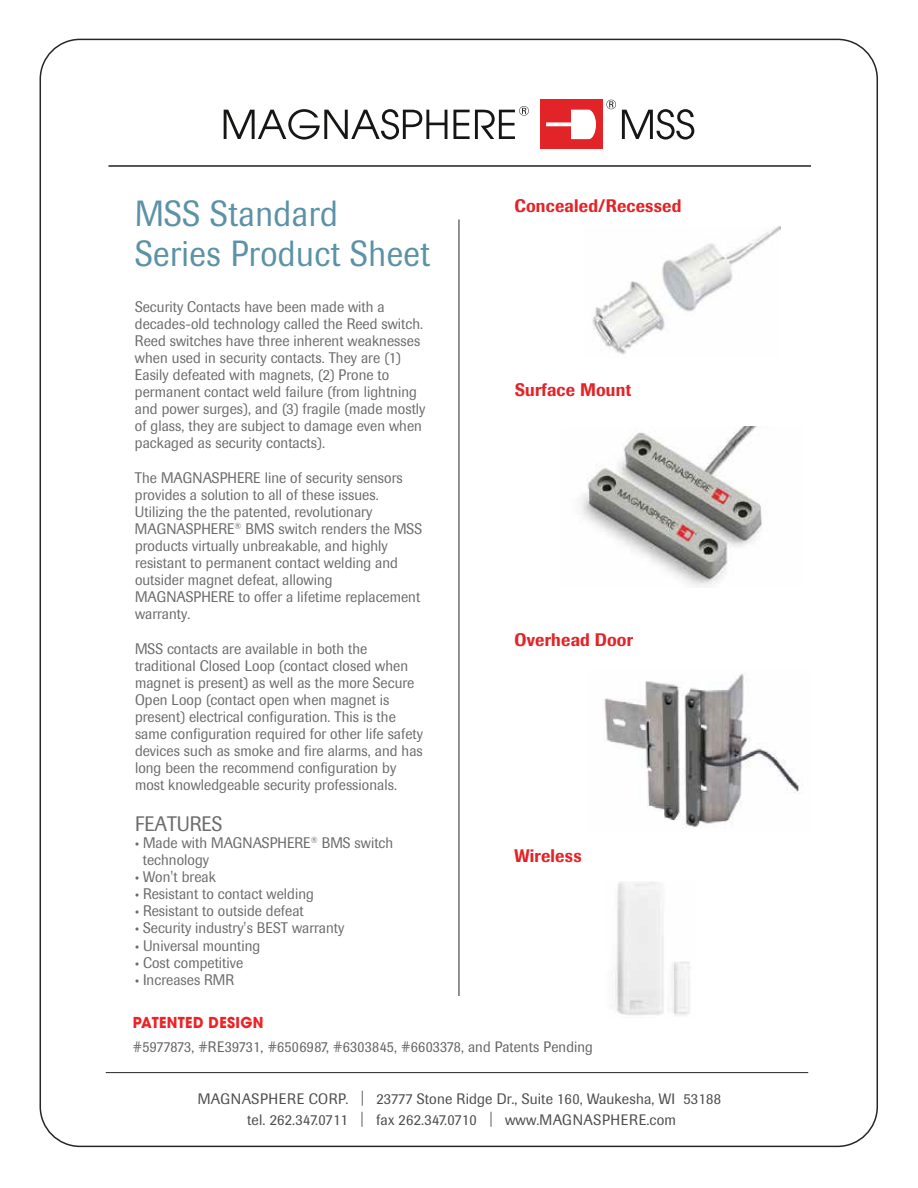
<style>
.page{position:relative;width:918px;height:1188px;background:#fff}
.page>*{position:absolute;margin:0;border:0;box-sizing:border-box;transform-origin:0 0}
.t1{font:36px/39.3px "Imago";letter-spacing:.015em;color:#5b92a5;scale:.91 1}
.t2{font:20.7px "Imago";color:#6b6b6b;scale:.94 1}
.t3{font:500 18px "Imago";letter-spacing:.015em;color:#e22428;scale:.92 1}
.t4{font:15.15px/17.1px "Imago";letter-spacing:.005em;color:#6b6b6b;scale:.94 1}
.t5{font:15px/20.9px "Imago";letter-spacing:.01em;color:#4d4d4f;text-align:center}
.t6{font:15px "Imago";letter-spacing:.01em;color:#636466;scale:.94 1}
.t7{font:700 15px "Avant Garde";letter-spacing:.025em;color:#ed2227;scale:.94 1}
.s1{font-family:"Myriad Pro"}
</style>
<div class="page">
<div style="left:540px;top:100px;width:62px;height:49px;background:#e22428"></div>
<svg style="left:224px;top:109px;width:223px;height:31px"></svg>
<svg style="left:622px;top:109px;width:72px;height:31px"></svg>
<svg style="left:454px;top:106px;width:75px;height:33px"></svg>
<svg style="left:606px;top:100px;width:10px;height:9px"></svg>
<svg style="left:546px;top:110px;width:50px;height:29px"></svg>
<hr style="left:106px;top:1072px;width:702px;height:1px;background:#272525">
<hr style="left:108px;top:165px;width:703px;height:2px;background:#272525">
<hr style="left:459px;top:220px;width:1px;height:776px;background:#272525">
<img style="left:615px;top:882px;width:75px;height:134px">
<img style="left:592px;top:226px;width:188px;height:129px">
<img style="left:581px;top:426px;width:181px;height:161px">
<img style="left:604px;top:673px;width:199px;height:156px">
<h1 class="t1" style="left:135px;top:195px;width:326px">MSS Standard<br>Series Product Sheet</h1>
<p class="t4" style="left:135px;top:298px;width:311px">Security Contacts have been made with a decades-old technology called the Reed switch.<br>Reed switches have three inherent weaknesses when used in security contacts. They are (1)<br>Easily defeated with magnets, (2) Prone to permanent contact weld failure (from lightning and power surges), and (3) fragile (made mostly of glass, they are subject to damage even when packaged as security contacts).</p>
<p class="t4" style="left:135px;top:469px;width:307px">The MAGNASPHERE line of security sensors provides a solution to all of these issues.<br>Utilizing the the patented, revolutionary MAGNASPHERE<sup>®</sup> BMS switch renders the MSS products virtually unbreakable, and highly resistant to permanent contact welding and outsider magnet defeat, allowing MAGNASPHERE to offer a lifetime replacement warranty.</p>
<p class="t4" style="left:135px;top:640px;width:308px">MSS contacts are available in both the traditional Closed Loop (contact closed when magnet is present) as well as the more Secure Open Loop (contact open when magnet is present) electrical configuration. This is the same configuration required for other life safety devices such as smoke and fire alarms, and has long been the recommend configuration by most knowledgeable security professionals.</p>
<h2 class="t2" style="left:135px;top:812px;width:94px">FEATURES</h2>
<p class="t4" style="left:143px;top:834px;width:268px;text-indent:-8px"><span class="s1">•</span> Made with MAGNASPHERE<sup>®</sup> BMS switch technology</p>
<p class="t4" style="left:135px;top:868px;width:88px"><span class="s1">•</span> Won't break</p>
<p class="t4" style="left:135px;top:886px;width:192px"><span class="s1">•</span> Resistant to contact welding</p>
<p class="t4" style="left:135px;top:903px;width:181px"><span class="s1">•</span> Resistant to outside defeat</p>
<p class="t4" style="left:135px;top:920px;width:224px"><span class="s1">•</span> Security industry's BEST warranty</p>
<p class="t4" style="left:135px;top:937px;width:135px"><span class="s1">•</span> Universal mounting</p>
<p class="t4" style="left:135px;top:954px;width:117px"><span class="s1">•</span> Cost competitive</p>
<p class="t4" style="left:135px;top:971px;width:107px"><span class="s1">•</span> Increases RMR</p>
<p class="t3" style="left:514px;top:195px;width:183px">Concealed/Recessed</p>
<p class="t3" style="left:515px;top:379px;width:128px">Surface Mount</p>
<p class="t3" style="left:514px;top:629px;width:130px">Overhead Door</p>
<p class="t3" style="left:514px;top:845px;width:74px">Wireless</p>
<p class="t7" style="left:133px;top:1013px;width:141px">PATENTED DESIGN</p>
<p class="t6" style="left:133px;top:1038px;width:491px">#5977873, #RE39731, #6506987, #6303845, #6603378, and Patents Pending</p>
<p class="t5" style="left:198px;top:1089px;width:525px">MAGNASPHERE CORP. | 23777 Stone Ridge Dr., Suite 160, Waukesha, WI 53188 tel. 262.347.0711 | fax 262.347.0710 | www.MAGNASPHERE.com</p>
</div>
